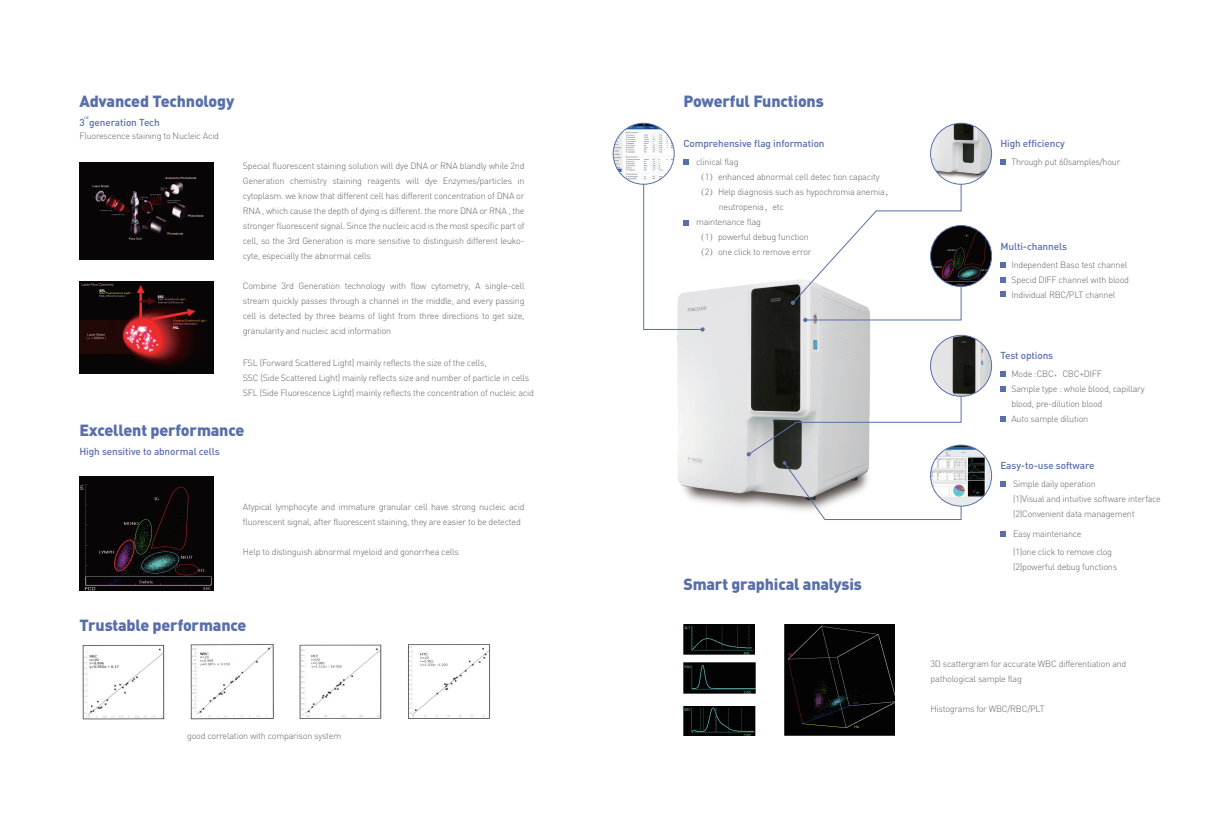
<style>
.page{position:relative;width:1208px;height:825px;background:#fff}
.page>*{position:absolute;margin:0;border:0;box-sizing:border-box;transform-origin:0 0}
.t1{font:900 16px "DIN";letter-spacing:-.01em;color:#586fab}
.t2{font:500 10px "DIN";letter-spacing:-.01em;color:#586fab}
.t3{font:300 9px/15px "DIN";letter-spacing:-.025em;color:#5f6263}
.t4{font:500 4.5px "DIN";color:#586fab}
.t5{font:900 3.5px "DIN";letter-spacing:-.01em;color:#fff}
.s1{font-family:"Adobe Song Std"}
</style>
<div class="page">
<img style="left:677px;top:280px;width:193px;height:226px">
<img style="left:79px;top:476px;width:134px;height:114px">
<img style="left:79px;top:162px;width:134px;height:97px">
<img style="left:79px;top:282px;width:134px;height:92px">
<svg style="left:746px;top:396px;width:215px;height:124px"></svg>
<svg style="left:683px;top:159px;width:6px;height:5px"></svg>
<svg style="left:643px;top:184px;width:61px;height:148px"></svg>
<img style="left:613px;top:123px;width:61px;height:61px">
<div style="left:613px;top:123px;width:61px;height:61px;border:1px solid #586fab;border-radius:50%"></div>
<img style="left:683px;top:624px;width:71px;height:31px">
<img style="left:683px;top:706px;width:72px;height:30px">
<img style="left:683px;top:662px;width:72px;height:32px">
<img style="left:784px;top:624px;width:110px;height:111px">
<svg style="left:790px;top:184px;width:171px;height:138px"></svg>
<svg style="left:1000px;top:159px;width:6px;height:5px"></svg>
<img style="left:930px;top:123px;width:61px;height:61px;border-radius:30px">
<div style="left:930px;top:123px;width:61px;height:61px;border:1px solid #586fab;border-radius:50%"></div>
<svg style="left:1000px;top:371px;width:6px;height:6px"></svg>
<svg style="left:1000px;top:386px;width:6px;height:6px"></svg>
<svg style="left:1000px;top:417px;width:6px;height:5px"></svg>
<img style="left:930px;top:335px;width:61px;height:61px;border-radius:30px">
<div style="left:930px;top:335px;width:61px;height:61px;border:1px solid #586fab;border-radius:50%"></div>
<svg style="left:1000px;top:481px;width:6px;height:5px"></svg>
<svg style="left:1000px;top:531px;width:6px;height:6px"></svg>
<img style="left:930px;top:445px;width:61px;height:61px;border-radius:30px">
<div style="left:930px;top:445px;width:61px;height:61px;border:1px solid #586fab;border-radius:50%"></div>
<img style="left:408px;top:644px;width:83px;height:75px">
<img style="left:299px;top:644px;width:83px;height:75px">
<img style="left:190px;top:644px;width:84px;height:76px">
<img style="left:82px;top:644px;width:83px;height:76px">
<svg style="left:1000px;top:262px;width:6px;height:6px"></svg>
<svg style="left:1000px;top:277px;width:6px;height:5px"></svg>
<svg style="left:1000px;top:292px;width:6px;height:5px"></svg>
<img style="left:930px;top:225px;width:61px;height:61px;border-radius:30px">
<div style="left:930px;top:225px;width:61px;height:62px;border:1px solid #586fab;border-radius:50%"></div>
<h1 class="t1" style="left:79px;top:90px;width:156px">Advanced Technology</h1>
<p class="t4" style="left:84px;top:115px;width:6px">rd</p>
<p class="t2" style="left:79px;top:116px;width:82px">3 generation Tech</p>
<p class="t3" style="left:79px;top:128px;width:141px">Fluorescence staining to Nucleic Acid</p>
<p class="t5" style="left:99px;top:288px;width:8px">SFL</p>
<p class="t5" style="left:158px;top:294px;width:8px">SSC</p>
<p class="t5" style="left:173px;top:326px;width:8px">FSL</p>
<p class="t3" style="left:243px;top:158px;width:283px;text-align:justify">Special fluorescent staining solution will dye DNA or RNA blandly while 2nd Generation chemistry staining reagents will dye Enzymes/particles in cytoplasm. we know that different cell has different concentration of DNA or RNA , which cause the depth of dying is different. the more DNA or RNA , the stronger fluorescent signal. Since the nucleic acid is the most specific part of cell, so the 3rd Generation is more sensitive to distinguish different leuko&shy;cyte, especially the abnormal cells</p>
<p class="t3" style="left:243px;top:278px;width:283px;text-align:justify">Combine 3rd Generation technology with flow cytometry, A single-cell stream quickly passes through a channel in the middle, and every passing cell is detected by three beams of light from three directions to get size, granularity and nucleic acid information</p>
<p class="t3" style="left:243px;top:355px;width:293px">FSL (Forward Scattered Light) mainly reflects the size of the cells,<br>SSC (Side Scattered Light) mainly reflects size and number of particle in cells<br>SFL (Side Fluorescence Light) mainly reflects the concentration of nucleic acid</p>
<h1 class="t1" style="left:79px;top:420px;width:167px">Excellent performance</h1>
<p class="t2" style="left:79px;top:444px;width:142px">High sensitive to abnormal cells</p>
<p class="t3" style="left:243px;top:499px;width:283px">Atypical lymphocyte and immature granular cell have strong nucleic acid fluorescent signal, after fluorescent staining, they are easier to be detected</p>
<p class="t3" style="left:243px;top:544px;width:218px">Help to distinguish abnormal myeloid and gonorrhea cells</p>
<h1 class="t1" style="left:79px;top:615px;width:169px">Trustable performance</h1>
<p class="t3" style="left:187px;top:728px;width:156px">good correlation with comparison system</p>
<h1 class="t1" style="left:683px;top:90px;width:142px">Powerful Functions</h1>
<p class="t2" style="left:683px;top:137px;width:143px">Comprehensive flag information</p>
<p class="t3" style="left:696px;top:154px;width:44px">clinical flag</p>
<p class="t3" style="left:696px;top:170px;width:185px"><span class="s1">（</span>1<span class="s1">）</span>enhanced abnormal cell detec tion capacity</p>
<p class="t3" style="left:696px;top:185px;width:199px"><span class="s1">（</span>2<span class="s1">）</span>Help diagnosis such as hypochromia anemia<span class="s1">，</span></p>
<p class="t3" style="left:719px;top:200px;width:67px">neutropenia<span class="s1">，</span>etc</p>
<p class="t3" style="left:696px;top:215px;width:66px">maintenance flag</p>
<p class="t3" style="left:696px;top:230px;width:114px"><span class="s1">（</span>1<span class="s1">）</span>powerful debug function</p>
<p class="t3" style="left:696px;top:245px;width:117px"><span class="s1">（</span>2<span class="s1">）</span>one click to remove error</p>
<h1 class="t1" style="left:683px;top:573px;width:180px">Smart graphical analysis</h1>
<p class="t2" style="left:1000px;top:137px;width:66px">High efficiency</p>
<p class="t3" style="left:1011px;top:154px;width:110px">Through put 60samples/hour</p>
<p class="t2" style="left:1000px;top:240px;width:68px">Multi-channels</p>
<p class="t3" style="left:1011px;top:257px;width:119px">Independent Baso test channel<br>Specid DIFF channel with blood<br>Individual RBC/PLT channel</p>
<p class="t2" style="left:1000px;top:349px;width:54px">Test options</p>
<p class="t3" style="left:1011px;top:367px;width:135px">Mode :CBC<span class="s1">、</span>CBC+DIFF<br>Sample type : whole blood, capillary blood, pre-dilution blood<br>Auto sample dilution</p>
<p class="t2" style="left:1000px;top:459px;width:96px">Easy-to-use software</p>
<p class="t3" style="left:1013px;top:476px;width:149px">Simple daily operation<br>(1)Visual and intuitive software interface (2)Convenient data management</p>
<p class="t3" style="left:1013px;top:525px;width:101px;line-height:17.8px">Easy maintenance<br>(1)one click to remove clog</p>
<p class="t3" style="left:1013px;top:559px;width:106px">(2)powerful debug functions</p>
<p class="t3" style="left:930px;top:656px;width:197px">3D scattergram for accurate WBC differentiation and pathological sample flag</p>
<p class="t3" style="left:930px;top:701px;width:116px">Histograms for WBC/RBC/PLT</p>
</div>
